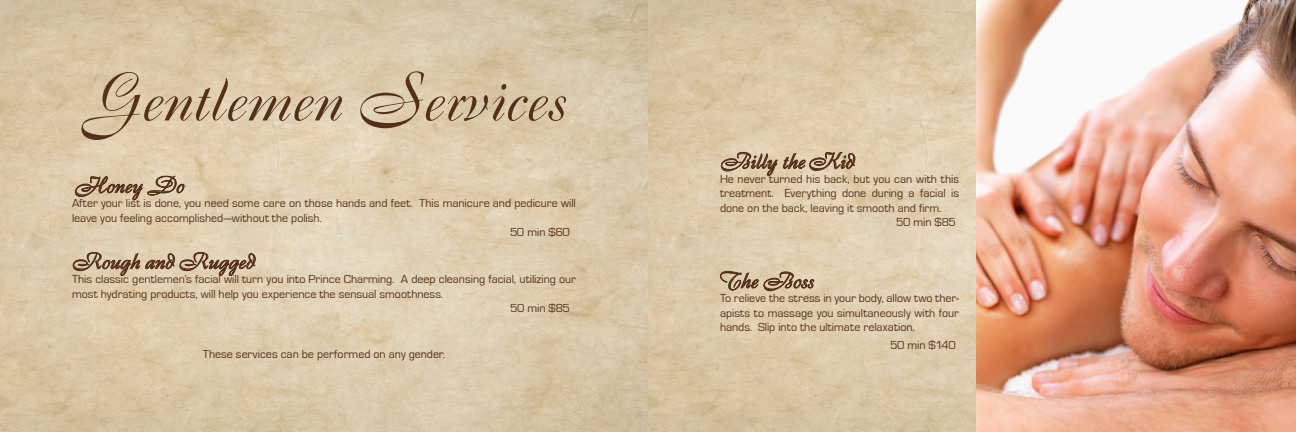
<style>
.page{position:relative;width:1296px;height:432px;background:#fff}
.page>*{position:absolute;margin:0;border:0;box-sizing:border-box;transform-origin:0 0}
.t1{font:65px "Boulevard";color:#54301a}
.t2{font:22px "Boulevard";color:#54301a}
.t3{font:12px/14.5px "Eurostile";color:#54301a;text-align:justify}
</style>
<div class="page">
<img style="left:0;top:0;width:648px;height:432px">
<img style="left:648px;top:0;width:328px;height:432px">
<svg style="left:721px;top:152px;width:135px;height:24px;background:#baa386"></svg>
<svg style="left:720px;top:271px;width:94px;height:20px;background:#b49e81"></svg>
<img style="left:976px;top:0;width:320px;height:432px">
<svg style="left:75px;top:176px;width:110px;height:24px;background:#baa486"></svg>
<svg style="left:73px;top:252px;width:183px;height:24px;background:#baa589"></svg>
<p class="t1" style="left:83px;top:57px;width:484px">Gentlemen Services</p>
<p class="t2" style="left:75px;top:171px;width:110px">Honey Do</p>
<p class="t3" style="left:72px;top:196px;width:505px">After your list is done, you need some care on those hands and feet. This manicure and pedicure will leave you feeling accomplished—without the polish.</p>
<p class="t3" style="left:510px;top:225px;width:61px">50 min $60</p>
<p class="t2" style="left:72px;top:247px;width:184px">Rough and Rugged</p>
<p class="t3" style="left:72px;top:272px;width:505px">This classic gentlemen’s facial will turn you into Prince Charming. A deep cleansing facial, utilizing our most hydrating products, will help you experience the sensual smoothness.</p>
<p class="t3" style="left:510px;top:301px;width:61px">50 min $85</p>
<p class="t3" style="left:203px;top:347px;width:244px">These services can be performed on any gender.</p>
<p class="t2" style="left:720px;top:147px;width:136px">Billy the Kid</p>
<p class="t3" style="left:720px;top:172px;width:241px">He never turned his back, but you can with this treatment. Everything done during a facial is done on the back, leaving it smooth and firm.</p>
<p class="t3" style="left:896px;top:215px;width:61px">50 min $85</p>
<p class="t2" style="left:720px;top:266px;width:95px">The Boss</p>
<p class="t3" style="left:720px;top:291px;width:241px">To relieve the stress in your body, allow two ther&shy;apists to massage you simultaneously with four hands. Slip into the ultimate relaxation.</p>
<p class="t3" style="left:890px;top:338px;width:67px">50 min $140</p>
</div>
